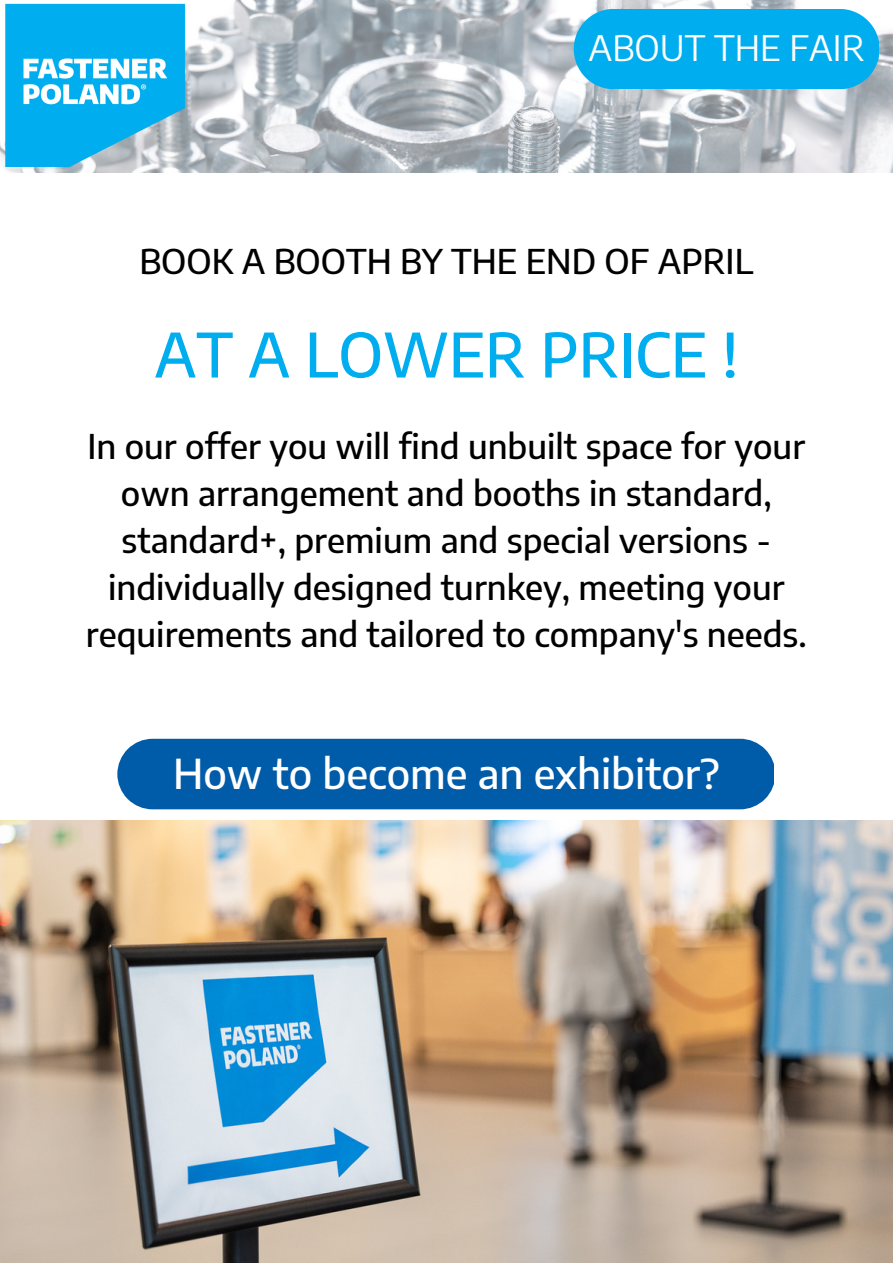
<style>
.page{position:relative;width:893px;height:1264px;background:#fff}
.page>*{position:absolute;margin:0;border:0;box-sizing:border-box;transform-origin:0 0}
.t1{font:500 60.75px "Encode Sans";color:#00aeef}
.t2{font:500 41.25px "Encode Sans";color:#fff}
.t3{font:35.25px "Encode Sans";color:#fff}
.t4{font:500 34.2px/47px "Encode Sans";color:#000;text-align:center}
</style>
<div class="page">
<img style="left:190px;top:0;width:702px;height:172px">
<div style="left:573px;top:9px;width:306px;height:79px;background:#00aeef"></div>
<img style="left:0;top:3px;width:190px;height:170px">
<div style="left:117px;top:738px;width:657px;height:71px;background:#005ca9"></div>
<img style="left:0;top:821px;width:892px;height:441px">
<p class="t3" style="left:588px;top:25px;width:277px">ABOUT THE FAIR</p>
<p class="t4" style="left:139px;top:237px;width:615px">BOOK A BOOTH BY THE END OF APRIL</p>
<h1 class="t1" style="left:154px;top:315px;width:585px">AT A LOWER PRICE !</h1>
<p class="t4" style="left:86px;top:421px;width:722px">In our offer you will find unbuilt space for your own arrangement and booths in standard, standard+, premium and special versions - individually designed turnkey, meeting your requirements and tailored to company's needs.</p>
<p class="t2" style="left:173px;top:746px;width:548px">How to become an exhibitor?</p>
</div>
